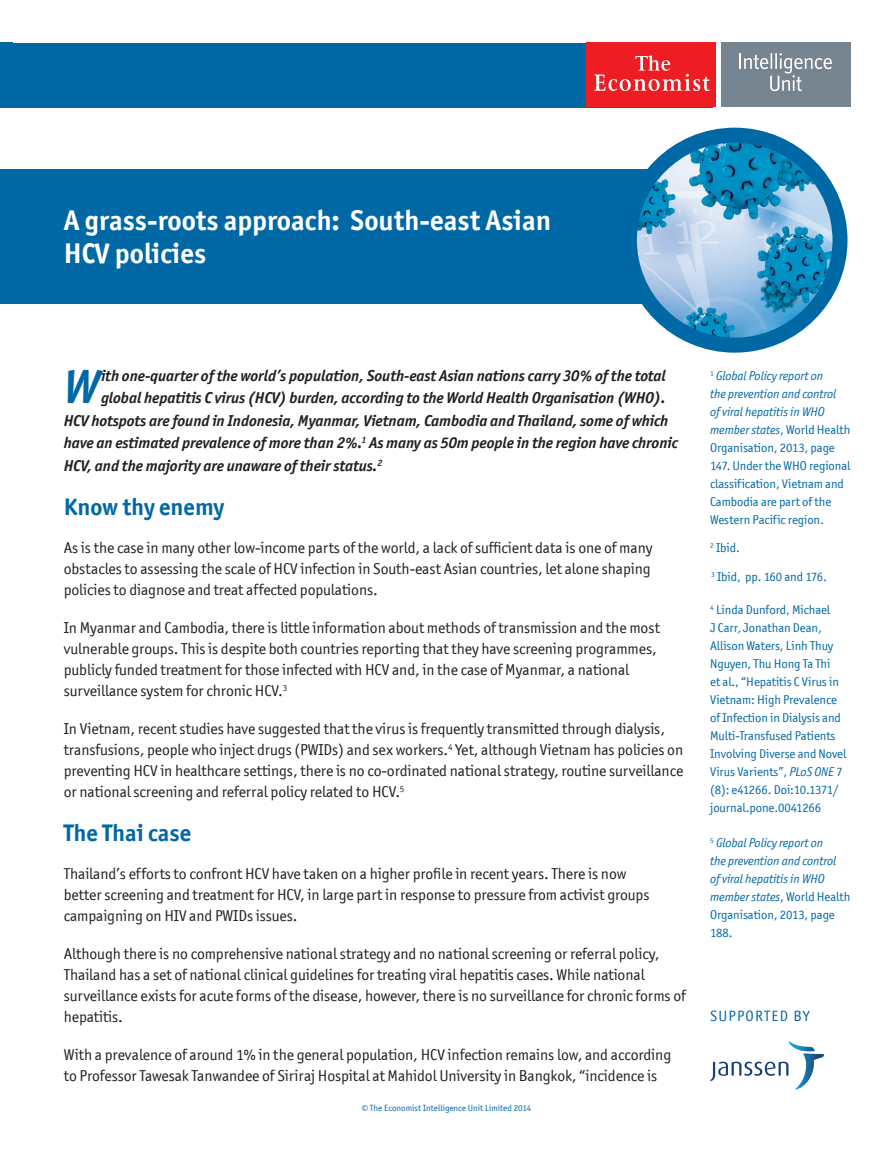
<style>
.page{position:relative;width:893px;height:1149px;background:#fff}
.page>*{position:absolute;margin:0;border:0;box-sizing:border-box;transform-origin:0 0}
.t1{font:italic 700 48.15px "Officina San ITC";color:#0068a5}
.t2{font:700 28.5px/33px "Officina San ITC";color:#fff}
.t3{font:700 24px "Officina San ITC";color:#0068a5}
.t4{font:15.75px/21px "Officina San ITC";letter-spacing:-.005em;color:#231f20}
.t5{font:italic 700 15.75px "Officina San ITC";letter-spacing:-.005em;color:#231f20}
.t6{font:15px "Officina San ITC";letter-spacing:.08em;color:#0068a5}
.t7{font:12.75px/18px "Officina San ITC";letter-spacing:-.005em;color:#0068a5}
.t8{font:italic 12.75px/18px "Officina San ITC";letter-spacing:-.005em;color:#0068a5}
.t9{font:9px "Officina San ITC";color:#0068a5}
.s1{font-style:italic}
.s2{font-style:normal}
</style>
<div class="page">
<svg style="left:710px;top:1041px;width:114px;height:48px"></svg>
<div style="left:0;top:43px;width:712px;height:64px;background:#0068a5"></div>
<div style="left:587px;top:43px;width:129px;height:64px;background:#ee1d23"></div>
<svg style="left:594px;top:55px;width:116px;height:36px"></svg>
<div style="left:721px;top:43px;width:129px;height:64px;background:#76848f"></div>
<svg style="left:739px;top:53px;width:93px;height:38px"></svg>
<div style="left:0;top:169px;width:656px;height:135px;background:#0068a5"></div>
<img style="left:638px;top:135px;width:202px;height:208px">
<div style="left:622px;top:128px;width:225px;height:224px;border:15px solid #0068a5;border-radius:50%"></div>
<h2 class="t2" style="left:64px;top:204px;width:489px">A grass-roots approach: South-east Asian<br>HCV policies</h2>
<h1 class="t1" style="left:64px;top:358px;width:37px">W</h1>
<p class="t5" style="left:101px;top:366px;width:566px">ith one-quarter of the world’s population, South-east Asian nations carry 30% of the total</p>
<p class="t5" style="left:101px;top:388px;width:566px">global hepatitis C virus (HCV) burden, according to the World Health Organisation (WHO).</p>
<p class="t5" style="left:64px;top:411px;width:606px">HCV hotspots are found in Indonesia, Myanmar, Vietnam, Cambodia and Thailand, some of which</p>
<p class="t5" style="left:64px;top:433px;width:616px">have an estimated prevalence of more than 2%.<sup>1</sup> As many as 50m people in the region have chronic</p>
<p class="t5" style="left:64px;top:456px;width:320px">HCV, and the majority are unaware of their status.<sup>2</sup></p>
<h3 class="t3" style="left:64px;top:491px;width:162px">Know thy enemy</h3>
<p class="t4" style="left:64px;top:537px;width:590px;text-align:justify">As is the case in many other low-income parts of the world, a lack of sufficient data is one of many obstacles to assessing the scale of HCV infection in South-east Asian countries, let alone shaping policies to diagnose and treat affected populations.</p>
<p class="t4" style="left:64px;top:617px;width:598px">In Myanmar and Cambodia, there is little information about methods of transmission and the most vulnerable groups. This is despite both countries reporting that they have screening programmes, publicly funded treatment for those infected with HCV and, in the case of Myanmar, a national surveillance system for chronic HCV.<sup>3</sup></p>
<p class="t4" style="left:64px;top:718px;width:621px">In Vietnam, recent studies have suggested that the virus is frequently transmitted through dialysis, transfusions, people who inject drugs (PWIDs) and sex workers.<sup>4</sup> Yet, although Vietnam has policies on preventing HCV in healthcare settings, there is no co-ordinated national strategy, routine surveillance or national screening and referral policy related to HCV.<sup>5</sup></p>
<h3 class="t3" style="left:64px;top:817px;width:129px">The Thai case</h3>
<p class="t4" style="left:64px;top:863px;width:587px">Thailand’s efforts to confront HCV have taken on a higher profile in recent years. There is now better screening and treatment for HCV, in large part in response to pressure from activist groups campaigning on HIV and PWIDs issues.</p>
<p class="t4" style="left:64px;top:943px;width:623px">Although there is no comprehensive national strategy and no national screening or referral policy, Thailand has a set of national clinical guidelines for treating viral hepatitis cases. While national surveillance exists for acute forms of the disease, however, there is no surveillance for chronic forms of hepatitis.</p>
<p class="t4" style="left:64px;top:1044px;width:609px">With a prevalence of around 1% in the general population, HCV infection remains low, and according to Professor Tawesak Tanwandee of Siriraj Hospital at Mahidol University in Bangkok, “incidence is</p>
<p class="t9" style="left:362px;top:1102px;width:171px">© The Economist Intelligence Unit Limited 2014</p>
<p class="t7" style="left:710px;top:367px;width:142px"><sup>1</sup> <span class="s1">Global Policy report on<br>the prevention and control<br>of viral hepatitis in WHO member states</span>, World Health<br>Organisation, 2013, page<br>147. Under the WHO regional classification, Vietnam and<br>Cambodia are part of the<br>Western Pacific region.</p>
<p class="t7" style="left:710px;top:538px;width:31px"><sup>2</sup> Ibid.</p>
<p class="t7" style="left:711px;top:567px;width:117px"><sup>3</sup> Ibid, pp. 160 and 176.</p>
<p class="t7" style="left:710px;top:600px;width:138px"><sup>4</sup> Linda Dunford, Michael<br>J Carr, Jonathan Dean,<br>Allison Waters, Linh Thuy<br>Nguyen, Thu Hong Ta Thi<br>et al., “Hepatitis C Virus in<br>Vietnam: High Prevalence of Infection in Dialysis and<br>Multi-Transfused Patients<br>Involving Diverse and Novel<br>Virus Varients”, <span class="s1">PLoS ONE</span> 7 (8): e41266. Doi:10.1371/ journal.pone.0041266</p>
<p class="t8" style="left:710px;top:833px;width:142px"><sup>5</sup> Global Policy report on<br>the prevention and control<br>of viral hepatitis in WHO member states<span class="s2">, World Health<br>Organisation, 2013, page<br>188.</span></p>
<p class="t6" style="left:710px;top:1006px;width:101px">SUPPORTED BY</p>
</div>
